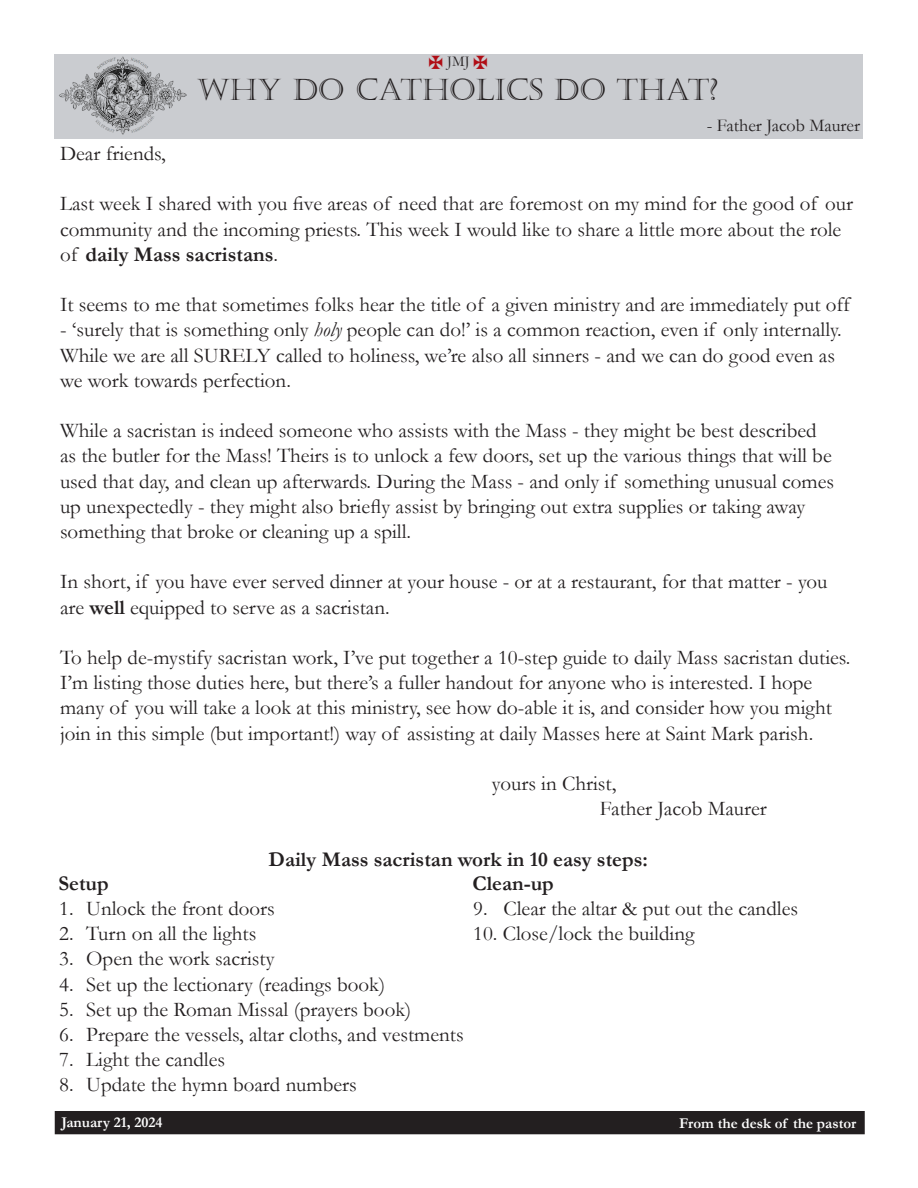
<style>
.page{position:relative;width:918px;height:1188px;background:#fff}
.page>*{position:absolute;margin:0;border:0;box-sizing:border-box;transform-origin:0 0}
.t1{font:30px "Castellar";color:#231f20}
.t2{font:21px/25.2px "Garamond";color:#231f20}
.t3{font:700 21px "Garamond";color:#231f20}
.t4{font:18px "Garamond";color:#231f20}
.t5{font:700 15px "Garamond";color:#fff}
.t6{font:15px "Garamond";color:#231f20}
.s1{font-family:"liturgy";color:#b00d15}
.s2{font-weight:700}
.s3{font-style:italic}
</style>
<div class="page">
<div style="left:55px;top:54px;width:808px;height:85px;background:#caccd0"></div>
<img style="left:59px;top:56px;width:128px;height:79px">
<div style="left:56px;top:1112px;width:808px;height:22px;background:#231f20"></div>
<div style="left:55px;top:1111px;width:810px;height:23px;border:2px solid #231f20"></div>
<p class="t6" style="left:429px;top:52px;width:61px"><span class="s1">+</span> JMJ <span class="s1">+</span></p>
<p class="t1" style="left:197px;top:73px;width:523px">WHY DO CATHOLICS DO THAT?</p>
<p class="t4" style="left:707px;top:114px;width:155px">- Father Jacob Maurer</p>
<p class="t2" style="left:60px;top:140px;width:107px">Dear friends,</p>
<p class="t2" style="left:60px;top:191px;width:795px">Last week I shared with you five areas of need that are foremost on my mind for the good of our community and the incoming priests. This week I would like to share a little more about the role of <span class="s2">daily Mass sacristans</span>.</p>
<p class="t2" style="left:60px;top:292px;width:792px">It seems to me that sometimes folks hear the title of a given ministry and are immediately put off</p>
<p class="t2" style="left:60px;top:317px;width:783px">- ‘surely that is something only <span class="s3">holy</span> people can do!’ is a common reaction, even if only internally.<br>While we are all SURELY called to holiness, we’re also all sinners - and we can do good even as we work towards perfection.</p>
<p class="t2" style="left:60px;top:418px;width:776px">While a sacristan is indeed someone who assists with the Mass - they might be best described as the butler for the Mass! Theirs is to unlock a few doors, set up the various things that will be used that day, and clean up afterwards. During the Mass - and only if something unusual comes up unexpectedly - they might also briefly assist by bringing out extra supplies or taking away something that broke or cleaning up a spill.</p>
<p class="t2" style="left:60px;top:569px;width:769px">In short, if you have ever served dinner at your house - or at a restaurant, for that matter - you are <span class="s2">well</span> equipped to serve as a sacristan.</p>
<p class="t2" style="left:60px;top:644px;width:792px">To help de-mystify sacristan work, I’ve put together a 10-step guide to daily Mass sacristan duties.<br>I’m listing those duties here, but there’s a fuller handout for anyone who is interested. I hope many of you will take a look at this ministry, see how do-able it is, and consider how you might join in this simple (but important!) way of assisting at daily Masses here at Saint Mark parish.</p>
<p class="t2" style="left:492px;top:770px;width:126px">yours in Christ,</p>
<p class="t2" style="left:600px;top:796px;width:169px">Father Jacob Maurer</p>
<p class="t3" style="left:269px;top:845px;width:381px">Daily Mass sacristan work in 10 easy steps:</p>
<p class="t3" style="left:58px;top:869px;width:52px">Setup</p>
<p class="t2" style="left:59px;top:895px;width:217px">1. Unlock the front doors</p>
<p class="t2" style="left:59px;top:920px;width:199px">2. Turn on all the lights</p>
<p class="t2" style="left:59px;top:946px;width:217px">3. Open the work sacristy</p>
<p class="t2" style="left:59px;top:971px;width:327px">4. Set up the lectionary (readings book)</p>
<p class="t2" style="left:59px;top:996px;width:354px">5. Set up the Roman Missal (prayers book)</p>
<p class="t2" style="left:59px;top:1021px;width:406px">6. Prepare the vessels, altar cloths, and vestments</p>
<p class="t2" style="left:59px;top:1046px;width:167px">7. Light the candles</p>
<p class="t2" style="left:59px;top:1072px;width:299px">8. Update the hymn board numbers</p>
<p class="t3" style="left:472px;top:869px;width:83px">Clean-up</p>
<p class="t2" style="left:473px;top:895px;width:326px">9. Clear the altar &amp; put out the candles</p>
<p class="t2" style="left:473px;top:920px;width:223px">10. Close/lock the building</p>
<p class="t5" style="left:62px;top:1112px;width:103px">January 21, 2024</p>
<p class="t5" style="left:679px;top:1113px;width:179px">From the desk of the pastor</p>
</div>
